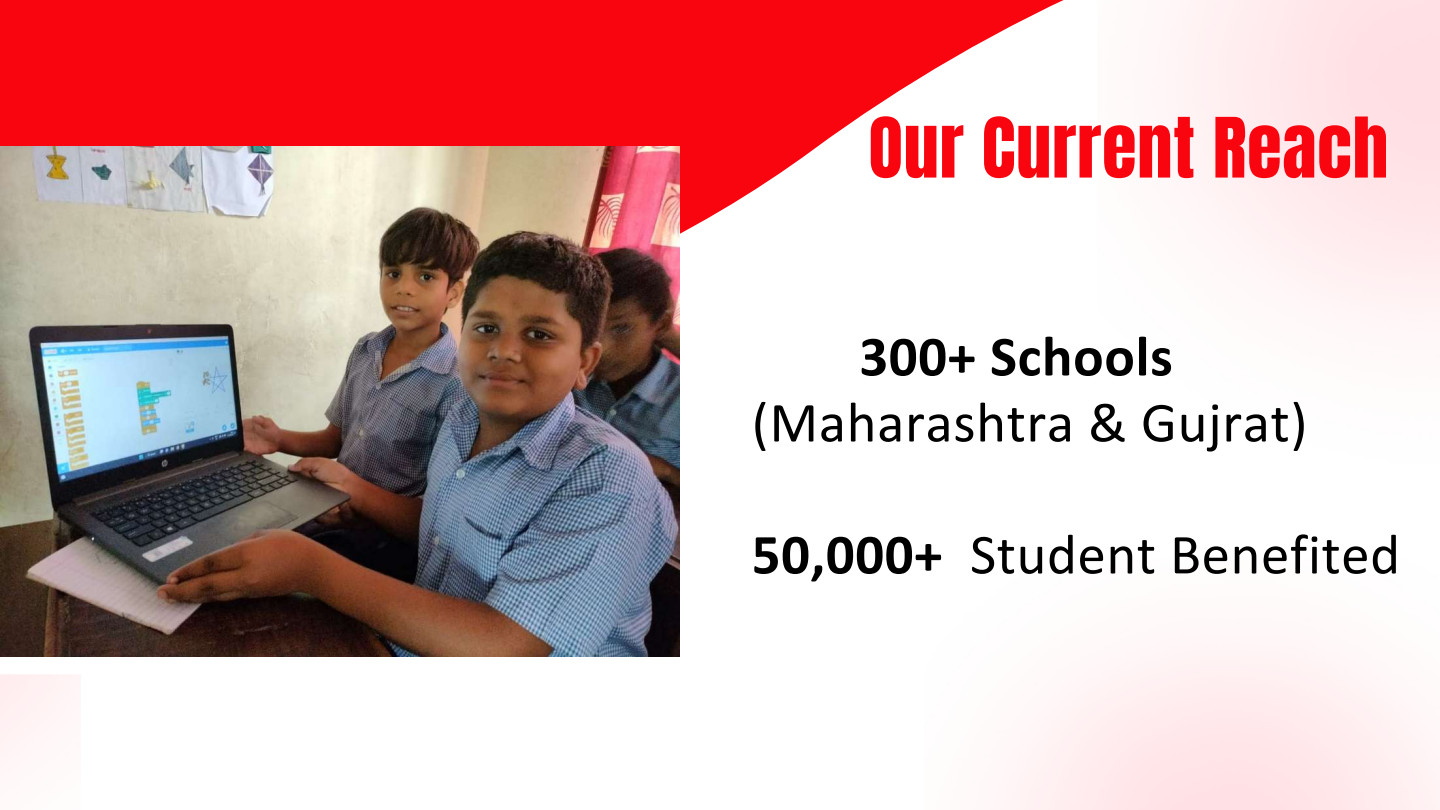
<style>
.page{position:relative;width:1440px;height:810px;background:#fff}
.page>*{position:absolute;margin:0;border:0;box-sizing:border-box;transform-origin:0 0}
.t1{font:70.7px "Anton";letter-spacing:.01em;color:#f8050f}
.t2{font:57px "Calibri";letter-spacing:.01em;color:#000}
.t3{font:700 57px "Calibri";letter-spacing:.01em;color:#000}
.s1{font-weight:700}
</style>
<div class="page">
<svg style="left:0;top:0;width:1064px;height:234px;fill:#f8050f"></svg>
<img style="left:0;top:147px;width:680px;height:509px">
<p class="t1" style="left:869px;top:97px;width:521px">Our Current Reach</p>
<p class="t3" style="left:859px;top:333px;width:315px">300+ Schools</p>
<p class="t2" style="left:752px;top:399px;width:557px">(Maharashtra &amp; Gujrat)</p>
<p class="t2" style="left:752px;top:531px;width:650px"><span class="s1">50,000+</span> Student Benefited</p>
</div>
